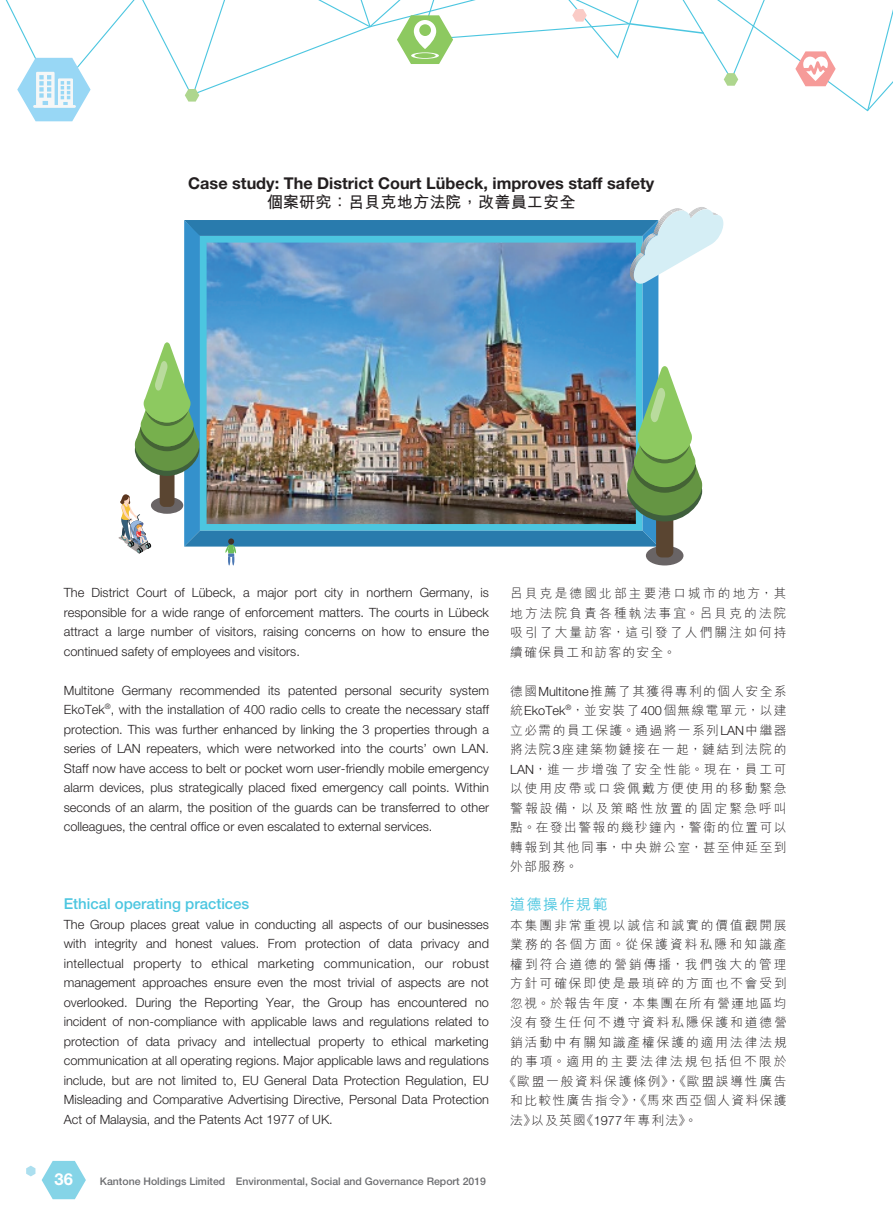
<style>
.page{position:relative;width:893px;height:1212px;background:#fff}
.page>*{position:absolute;margin:0;border:0;box-sizing:border-box;transform-origin:0 0}
.t1{font:700 16.5px "Helvetica Neue LT Std";color:#fff}
.t2{font:700 16.2px "Helvetica Neue LT Std";color:#231f20}
.t3{font:700 16.2px "M Hei HK";color:#231f20}
.t4{font:500 15px "Helvetica Neue LT Std";color:#4cc6e0}
.t5{font:500 15px "M Hei HK";letter-spacing:.1em;color:#4cc6e0}
.t6{font:300 12.75px/19.5px "Helvetica Neue LT Std";color:#231f20;text-align:justify}
.t7{font:300 12.75px/19.5px "M Hei HK";letter-spacing:.15em;color:#231f20;text-align:justify}
.t8{font:300 12.75px "M Hei HK";letter-spacing:.105em;color:#231f20}
.t9{font:300 12.75px "M Hei HK";letter-spacing:.11em;color:#231f20}
.t10{font:300 12.75px "M Hei HK";letter-spacing:.1em;color:#231f20}
.t11{font:500 10.5px "Helvetica Neue LT Std";color:#6c6d70}
.s1{font-family:"Helvetica Neue LT Std"}
</style>
<div class="page">
<svg style="left:26px;top:1165px;width:9px;height:11px"></svg>
<svg style="left:42px;top:1161px;width:44px;height:38px"></svg>
<svg style="left:257px;top:0;width:527px;height:80px"></svg>
<svg style="left:866px;top:9px;width:27px;height:103px"></svg>
<svg style="left:330px;top:0;width:41px;height:28px"></svg>
<svg style="left:724px;top:73px;width:14px;height:13px"></svg>
<svg style="left:5px;top:0;width:252px;height:121px"></svg>
<svg style="left:388px;top:0;width:317px;height:64px"></svg>
<svg style="left:411px;top:52px;width:28px;height:7px"></svg>
<div style="left:414px;top:53px;width:22px;height:5px;background:#8dc960;border-radius:50%"></div>
<svg style="left:795px;top:51px;width:41px;height:35px"></svg>
<img style="left:119px;top:207px;width:604px;height:358px">
<p class="t2" style="left:188px;top:173px;width:467px">Case study: The District Court Lübeck, improves staff safety</p>
<p class="t3" style="left:267px;top:190px;width:311px">個案研究：呂貝克地方法院，改善員工安全</p>
<p class="t6" style="left:64px;top:583px;width:427px">The District Court of Lübeck, a major port city in northern Germany, is responsible for a wide range of enforcement matters. The courts in Lübeck attract a large number of visitors, raising concerns on how to ensure the continued safety of employees and visitors.</p>
<p class="t6" style="left:64px;top:680px;width:427px">Multitone Germany recommended its patented personal security system EkoTek<sup>®</sup>, with the installation of 400 radio cells to create the necessary staff protection. This was further enhanced by linking the 3 properties through a series of LAN repeaters, which were networked into the courts’ own LAN.<br>Staff now have access to belt or pocket worn user-friendly mobile emergency alarm devices, plus strategically placed fixed emergency call points. Within seconds of an alarm, the position of the guards can be transferred to other colleagues, the central office or even escalated to external services.</p>
<p class="t4" style="left:64px;top:895px;width:187px">Ethical operating practices</p>
<p class="t6" style="left:64px;top:914px;width:427px">The Group places great value in conducting all aspects of our businesses with integrity and honest values. From protection of data privacy and intellectual property to ethical marketing communication, our robust management approaches ensure even the most trivial of aspects are not overlooked. During the Reporting Year, the Group has encountered no incident of non-compliance with applicable laws and regulations related to protection of data privacy and intellectual property to ethical marketing communication at all operating regions. Major applicable laws and regulations include, but are not limited to, EU General Data Protection Regulation, EU Misleading and Comparative Advertising Directive, Personal Data Protection Act of Malaysia, and the Patents Act 1977 of UK.</p>
<p class="t1" style="left:55px;top:1168px;width:20px">36</p>
<p class="t11" style="left:100px;top:1175px;width:388px">Kantone Holdings Limited Environmental, Social and Governance Report 2019</p>
<p class="t7" style="left:510px;top:584px;width:278px">呂貝克是德國北部主要港口城市的地方，其地方法院負責各種執法事宜。呂貝克的法院吸引了大量訪客，這引發了人們關注如何持續確保員工和訪客的安全。</p>
<p class="t7" style="left:510px;top:681px;width:278px">德國<span class="s1">Multitone</span>推薦了其獲得專利的個人安全系統<span class="s1">EkoTek</span><sup>®</sup>，並安裝了<span class="s1">400</span>個無線電單元，以建立必需的員工保護。通過將一系列<span class="s1">LAN</span>中繼器將法院<span class="s1">3</span>座建築物鏈接在一起，鏈結到法院的<span class="s1">LAN</span>，進一步增強了安全性能。現在，員工可以使用皮帶或口袋佩戴方便使用的移動緊急警報設備，以及策略性放置的固定緊急呼叫點。在發出警報的幾秒鐘內，警衛的位置可以轉報到其他同事，中央辦公室，甚至伸延至到外部服務。</p>
<p class="t5" style="left:510px;top:894px;width:99px">道德操作規範</p>
<p class="t7" style="left:510px;top:915px;width:278px">本集團非常重視以誠信和誠實的價值觀開展</p>
<p class="t7" style="left:510px;top:935px;width:278px">業務的各個方面。從保護資料私隱和知識產</p>
<p class="t7" style="left:510px;top:954px;width:278px">權到符合道德的營銷傳播，我們強大的管理</p>
<p class="t7" style="left:510px;top:974px;width:278px">方針可確保即使是最瑣碎的方面也不會受到</p>
<p class="t9" style="left:510px;top:996px;width:278px">忽視。於報告年度，本集團在所有營運地區均</p>
<p class="t7" style="left:510px;top:1013px;width:278px">沒有發生任何不遵守資料私隱保護和道德營</p>
<p class="t7" style="left:510px;top:1032px;width:278px">銷活動中有關知識產權保護的適用法律法規</p>
<p class="t7" style="left:510px;top:1052px;width:278px">的事項。適用的主要法律法規包括但不限於</p>
<p class="t7" style="left:504px;top:1071px;width:284px">《歐盟一般資料保護條例》，《歐盟誤導性廣告</p>
<p class="t8" style="left:510px;top:1094px;width:278px">和比較性廣告指令》，《馬來西亞個人資料保護</p>
<p class="t10" style="left:510px;top:1113px;width:189px">法》以及英國《<span class="s1">1977</span>年專利法》。</p>
</div>
